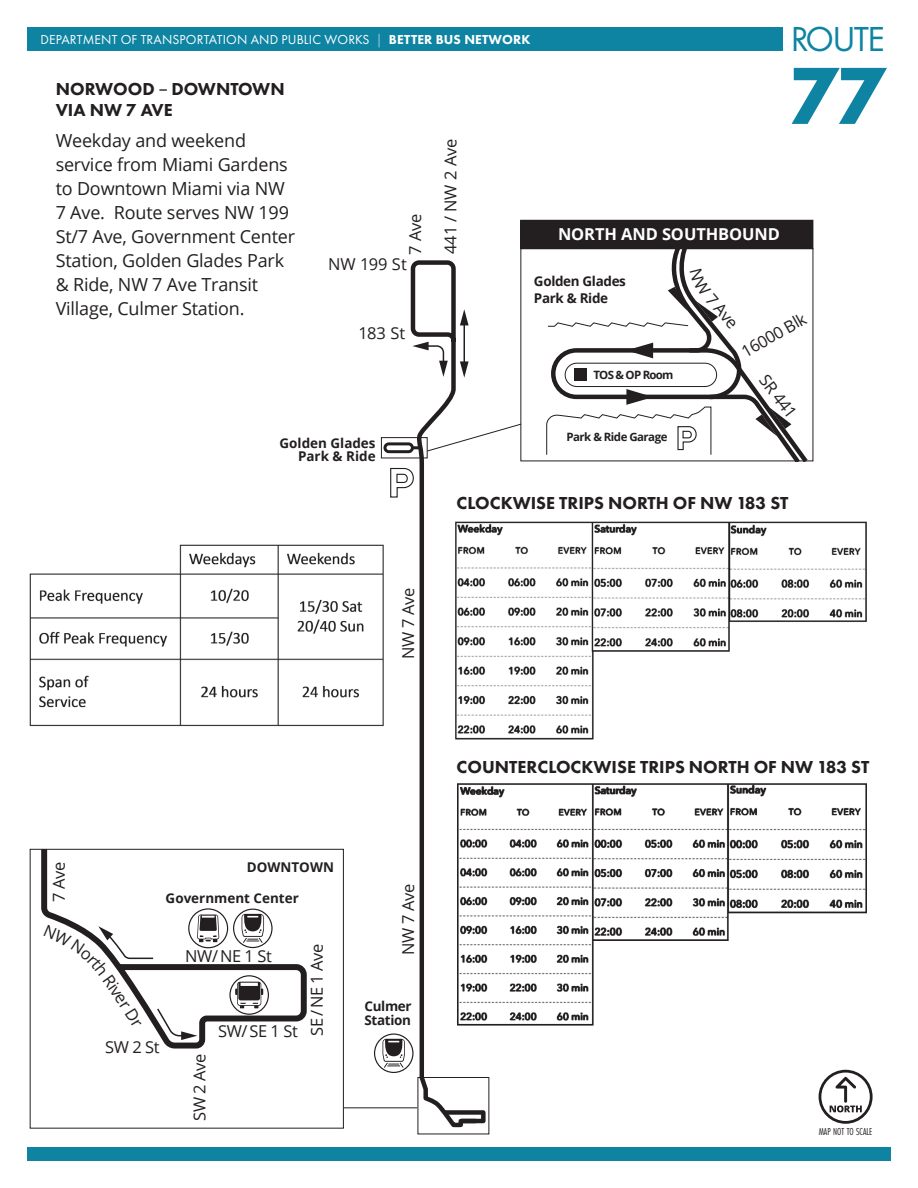
<style>
.page{position:relative;width:918px;height:1188px;background:#fff}
.page>*{position:absolute;margin:0;border:0;box-sizing:border-box;transform-origin:0 0}
.t1{font:700 84px "Futura PT";color:#0e84a2}
.t2{font:36px "Futura PT";letter-spacing:-.05em;color:#0e84a2}
.t3{font:18px/24px "Open Sans";letter-spacing:-.01em;color:#231f20}
.t4{font:800 18px/21.6px "Futura PT";color:#231f20}
.t5{font:16.5px/35.4px "Open Sans";letter-spacing:-.025em;color:#231f20}
.t6{font:700 16.5px "Open Sans";letter-spacing:-.005em;color:#fff}
.t7{font:13.5px "Futura PT";letter-spacing:.01em;color:#fff}
.t8{font:700 13.5px/13.2px "Open Sans";color:#231f20;text-align:right}
.t9{font:700 13.5px/13.8px "Open Sans";letter-spacing:-.025em;color:#231f20}
.t10{font:700 11.4px "Open Sans";letter-spacing:-.045em;color:#231f20}
.t11{font:700 11.4px "Open Sans";letter-spacing:-.065em;color:#231f20}
.t12{font:10.5px "Futura PT Cond";color:#231f20}
.s1{font-weight:300}
.s2{font-weight:800}
.s3{font-family:"Open Sans";font-weight:400}
</style>
<div class="page">
<div style="left:27px;top:27px;width:756px;height:24px;background:#0e84a2"></div>
<div style="left:27px;top:1148px;width:864px;height:13px;background:#0e84a2"></div>
<hr style="left:344px;top:1107px;width:73px;height:1px;background:#231f20">
<div style="left:30px;top:849px;width:314px;height:280px;border:1px solid #231f20"></div>
<svg style="left:38px;top:848px;width:272px;height:201px"></svg>
<svg style="left:480px;top:1110px;width:6px;height:14px"></svg>
<svg style="left:408px;top:260px;width:72px;height:869px"></svg>
<svg style="left:374px;top:1033px;width:40px;height:40px"></svg>
<svg style="left:390px;top:467px;width:24px;height:31px"></svg>
<hr style="left:464px;top:323px;width:1px;height:41px;background:#231f20">
<svg style="left:460px;top:309px;width:9px;height:16px"></svg>
<svg style="left:460px;top:361px;width:9px;height:17px"></svg>
<svg style="left:412px;top:342px;width:36px;height:35px"></svg>
<div style="left:381px;top:437px;width:47px;height:21px;border:1px solid #231f20"></div>
<div style="left:383px;top:442px;width:31px;height:11px;border:3px solid #231f20;border-radius:4px"></div>
<svg style="left:412px;top:423px;width:108px;height:29px"></svg>
<div style="left:521px;top:220px;width:292px;height:29px;background:#231f20"></div>
<svg style="left:819px;top:1070px;width:54px;height:54px"></svg>
<img style="left:29px;top:544px;width:355px;height:182px">
<img style="left:454px;top:521px;width:413px;height:219px">
<img style="left:456px;top:782px;width:411px;height:243px">
<svg style="left:44px;top:908px;width:229px;height:132px"></svg>
<svg style="left:546px;top:249px;width:266px;height:213px"></svg>
<p class="t7" style="left:41px;top:32px;width:492px">DEPARTMENT OF TRANSPORTATION AND PUBLIC WORKS <span class="s1">|</span> <span class="s2">BETTER BUS NETWORK</span></p>
<h2 class="t2" style="left:791px;top:18px;width:95px">ROUTE</h2>
<p class="t4" style="left:56px;top:78px;width:230px">NORWOOD <span class="s3">–</span> DOWNTOWN<br>VIA NW 7 AVE</p>
<p class="t3" style="left:56px;top:128px;width:241px">Weekday and weekend service from Miami Gardens to Downtown Miami via NW<br>7 Ave. Route serves NW 199<br>St/7 Ave, Government Center<br>Station, Golden Glades Park &amp; Ride, NW 7 Ave Transit<br>Village, Culmer Station.</p>
<p class="t5" style="left:397px;top:255px;width:117px;rotate:-90deg">7 Ave<br>441 / NW 2 Ave</p>
<p class="t5" style="left:328px;top:245px;width:80px">NW 199 St</p>
<p class="t5" style="left:359px;top:315px;width:48px">183 St</p>
<p class="t8" style="left:280px;top:436px;width:98px">Golden Glades<br>Park &amp; Ride</p>
<h1 class="t1" style="left:787px;top:42px;width:99px">77</h1>
<p class="t6" style="left:558px;top:223px;width:224px">NORTH AND SOUTHBOUND</p>
<p class="t9" style="left:534px;top:273px;width:94px;line-height:16.8px">Golden Glades<br>Park &amp; Ride</p>
<p class="t11" style="left:593px;top:367px;width:82px">TOS &amp; OP Room</p>
<p class="t10" style="left:566px;top:429px;width:103px">Park &amp; Ride Garage</p>
<p class="t5" style="left:734px;top:337px;width:73px;rotate:-30deg">16000 Blk</p>
<p class="t5" style="left:778px;top:365px;width:51px;rotate:53deg">SR 441</p>
<p class="t5" style="left:390px;top:659px;width:72px;rotate:-90deg">NW 7 Ave</p>
<p class="t5" style="left:41px;top:902px;width:41px;rotate:-90deg">7 Ave</p>
<p class="t8" style="left:247px;top:860px;width:89px">DOWNTOWN</p>
<p class="t8" style="left:166px;top:891px;width:135px">Government Center</p>
<p class="t5" style="left:105px;top:1028px;width:56px">SW 2 St</p>
<p class="t5" style="left:185px;top:938px;width:88px">NW/NE 1 St</p>
<p class="t5" style="left:181px;top:1121px;width:69px;rotate:-90deg">SW 2 Ave</p>
<p class="t5" style="left:218px;top:1013px;width:81px">SW/SE 1 St</p>
<p class="t5" style="left:299px;top:1036px;width:93px;rotate:-90deg">SE/NE 1 Ave</p>
<p class="t5" style="left:390px;top:955px;width:72px;rotate:-90deg">NW 7 Ave</p>
<p class="t9" style="left:365px;top:999px;width:49px">Culmer<br>Station</p>
<p class="t4" style="left:457px;top:492px;width:333px">CLOCKWISE TRIPS NORTH OF NW 183 ST</p>
<p class="t4" style="left:457px;top:756px;width:414px">COUNTERCLOCKWISE TRIPS NORTH OF NW 183 ST</p>
<p class="t12" style="left:819px;top:1125px;width:55px">MAP NOT TO SCALE</p>
</div>
